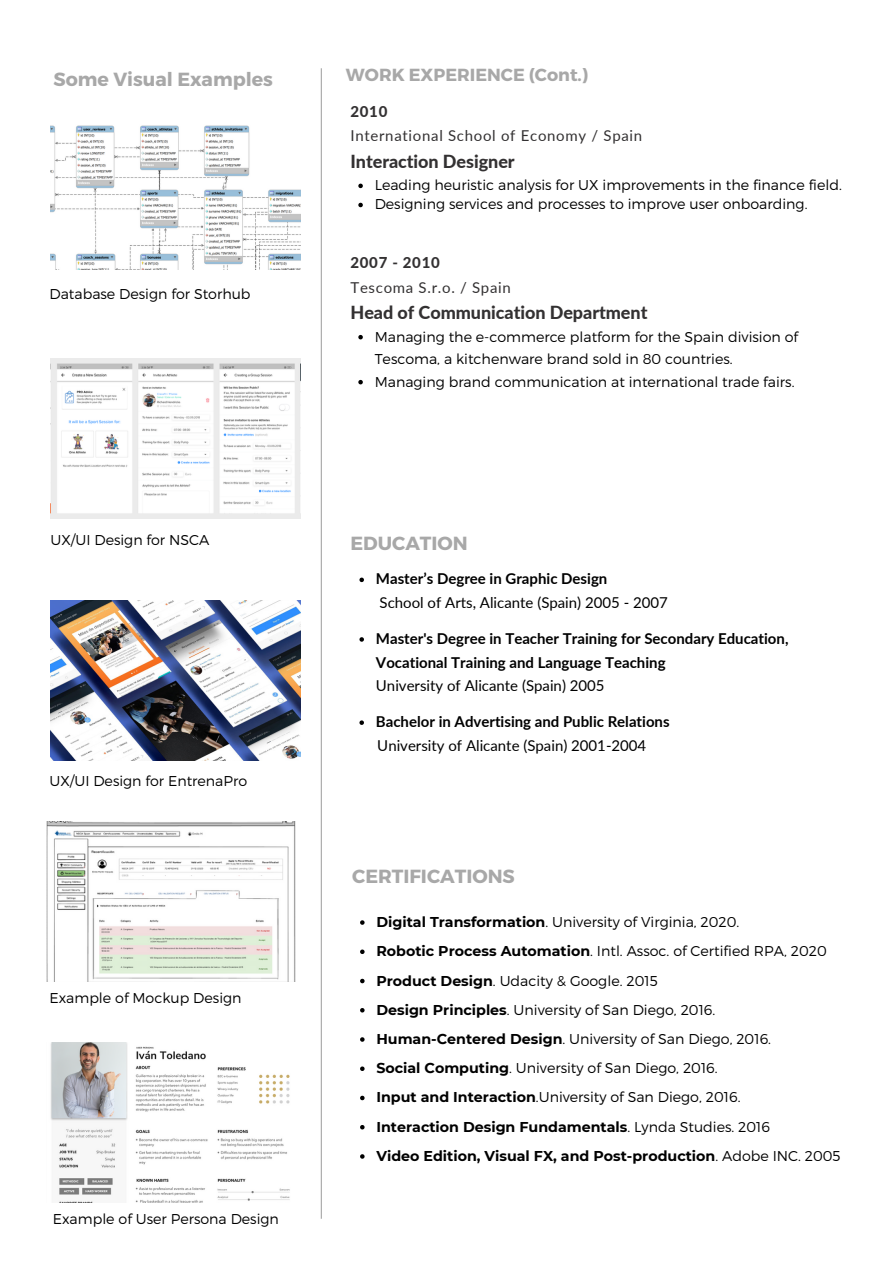
<style>
.page{position:relative;width:893px;height:1264px;background:#fff}
.page>*{position:absolute;margin:0;border:0;box-sizing:border-box;transform-origin:0 0}
.t1{font:700 19.05px "Montserrat";color:#a8a8a8}
.t2{font:800 18px "Lato";letter-spacing:-.005em;color:#333132}
.t3{font:700 17.55px "Montserrat";color:#a8a8a8}
.t4{font:700 15px/23.5px "Lato";color:#000}
.t5{font:15px "Lato";color:#000}
.t6{font:15px "Lato";letter-spacing:.045em;color:#333132}
.t7{font:800 15px "Lato";letter-spacing:.045em;color:#333132}
.t8{font:300 14.25px/22.5px "Montserrat";color:#000}
.t9{font:700 14.25px "Montserrat";color:#000}
.s1{font-weight:700}
.s2{font-weight:300}
</style>
<div class="page">
<svg style="left:359px;top:577px;width:5px;height:5px"></svg>
<svg style="left:359px;top:637px;width:5px;height:4px"></svg>
<svg style="left:359px;top:720px;width:5px;height:5px"></svg>
<img style="left:46px;top:821px;width:250px;height:160px">
<img style="left:50px;top:1042px;width:240px;height:160px">
<svg style="left:358px;top:184px;width:5px;height:4px"></svg>
<svg style="left:358px;top:203px;width:5px;height:4px"></svg>
<svg style="left:358px;top:335px;width:5px;height:4px"></svg>
<svg style="left:358px;top:380px;width:5px;height:4px"></svg>
<svg style="left:360px;top:920px;width:4px;height:4px"></svg>
<svg style="left:360px;top:949px;width:4px;height:5px"></svg>
<svg style="left:360px;top:978px;width:4px;height:5px"></svg>
<svg style="left:360px;top:1008px;width:4px;height:4px"></svg>
<svg style="left:360px;top:1037px;width:4px;height:4px"></svg>
<svg style="left:360px;top:1066px;width:4px;height:4px"></svg>
<svg style="left:360px;top:1095px;width:4px;height:5px"></svg>
<svg style="left:360px;top:1125px;width:4px;height:4px"></svg>
<svg style="left:360px;top:1154px;width:4px;height:4px"></svg>
<img style="left:51px;top:600px;width:249px;height:160px">
<img style="left:51px;top:358px;width:249px;height:160px">
<img style="left:51px;top:125px;width:249px;height:145px">
<hr style="left:321px;top:68px;width:1px;height:1150px;background:#a6a6a6">
<p class="t1" style="left:54px;top:66px;width:221px">Some Visual Examples</p>
<p class="t8" style="left:49px;top:281px;width:202px">Database Design for Storhub</p>
<p class="t8" style="left:51px;top:527px;width:160px">UX/UI Design for NSCA</p>
<p class="t8" style="left:49px;top:768px;width:199px">UX/UI Design for EntrenaPro</p>
<p class="t8" style="left:49px;top:985px;width:193px">Example of Mockup Design</p>
<p class="t8" style="left:53px;top:1206px;width:227px">Example of User Persona Design</p>
<p class="t3" style="left:346px;top:63px;width:244px">WORK EXPERIENCE (Cont.)</p>
<p class="t7" style="left:350px;top:102px;width:38px">2010</p>
<p class="t6" style="left:350px;top:126px;width:293px">International School of Economy / Spain</p>
<p class="t2" style="left:350px;top:150px;width:166px">Interaction Designer</p>
<p class="t8" style="left:374px;top:173px;width:468px">Leading heuristic analysis for UX improvements in the finance field.</p>
<p class="t8" style="left:374px;top:192px;width:434px">Designing services and processes to improve user onboarding.</p>
<p class="t7" style="left:350px;top:253px;width:91px">2007 - 2010</p>
<p class="t6" style="left:350px;top:278px;width:162px">Tescoma S.r.o. / Spain</p>
<p class="t2" style="left:350px;top:301px;width:298px">Head of Communication Department</p>
<p class="t8" style="left:374px;top:324px;width:425px">Managing the e-commerce platform for the Spain division of<br>Tescoma, a kitchenware brand sold in 80 countries.</p>
<p class="t8" style="left:374px;top:369px;width:421px">Managing brand communication at international trade fairs.</p>
<p class="t1" style="left:350px;top:530px;width:119px">EDUCATION</p>
<p class="t4" style="left:376px;top:566px;width:233px">Master’s Degree in Graphic Design</p>
<p class="t5" style="left:379px;top:593px;width:290px">School of Arts, Alicante (Spain) 2005 - 2007</p>
<p class="t4" style="left:376px;top:626px;width:414px">Master's Degree in Teacher Training for Secondary Education,<br>Vocational Training and Language Teaching</p>
<p class="t5" style="left:376px;top:676px;width:230px">University of Alicante (Spain) 2005</p>
<p class="t4" style="left:376px;top:709px;width:295px">Bachelor in Advertising and Public Relations</p>
<p class="t5" style="left:377px;top:736px;width:270px">University of Alicante (Spain) 2001-2004</p>
<p class="t1" style="left:352px;top:863px;width:164px">CERTIFICATIONS</p>
<p class="t8" style="left:376px;top:910px;width:364px"><span class="s1">Digital Transformation</span>. University of Virginia, 2020.</p>
<p class="t8" style="left:376px;top:939px;width:452px"><span class="s1">Robotic Process Automation</span>. Intl. Assoc. of Certified RPA, 2020</p>
<p class="t8" style="left:376px;top:968px;width:283px"><span class="s1">Product Design</span>. Udacity &amp; Google. 2015</p>
<p class="t8" style="left:376px;top:997px;width:340px"><span class="s1">Design Principles</span>. University of San Diego, 2016.</p>
<p class="t8" style="left:376px;top:1026px;width:396px"><span class="s1">Human-Centered Design</span>. University of San Diego, 2016.</p>
<p class="t8" style="left:376px;top:1056px;width:343px"><span class="s1">Social Computing</span>. University of San Diego, 2016.</p>
<p class="t8" style="left:376px;top:1085px;width:365px"><span class="s1">Input and Interaction</span>.University of San Diego, 2016.</p>
<p class="t9" style="left:376px;top:1117px;width:395px">Interaction Design Fundamentals<span class="s2">. Lynda Studies. 2016</span></p>
<p class="t9" style="left:376px;top:1147px;width:465px">Video Edition, Visual FX, and Post-production<span class="s2">. Adobe INC. 2005</span></p>
</div>
